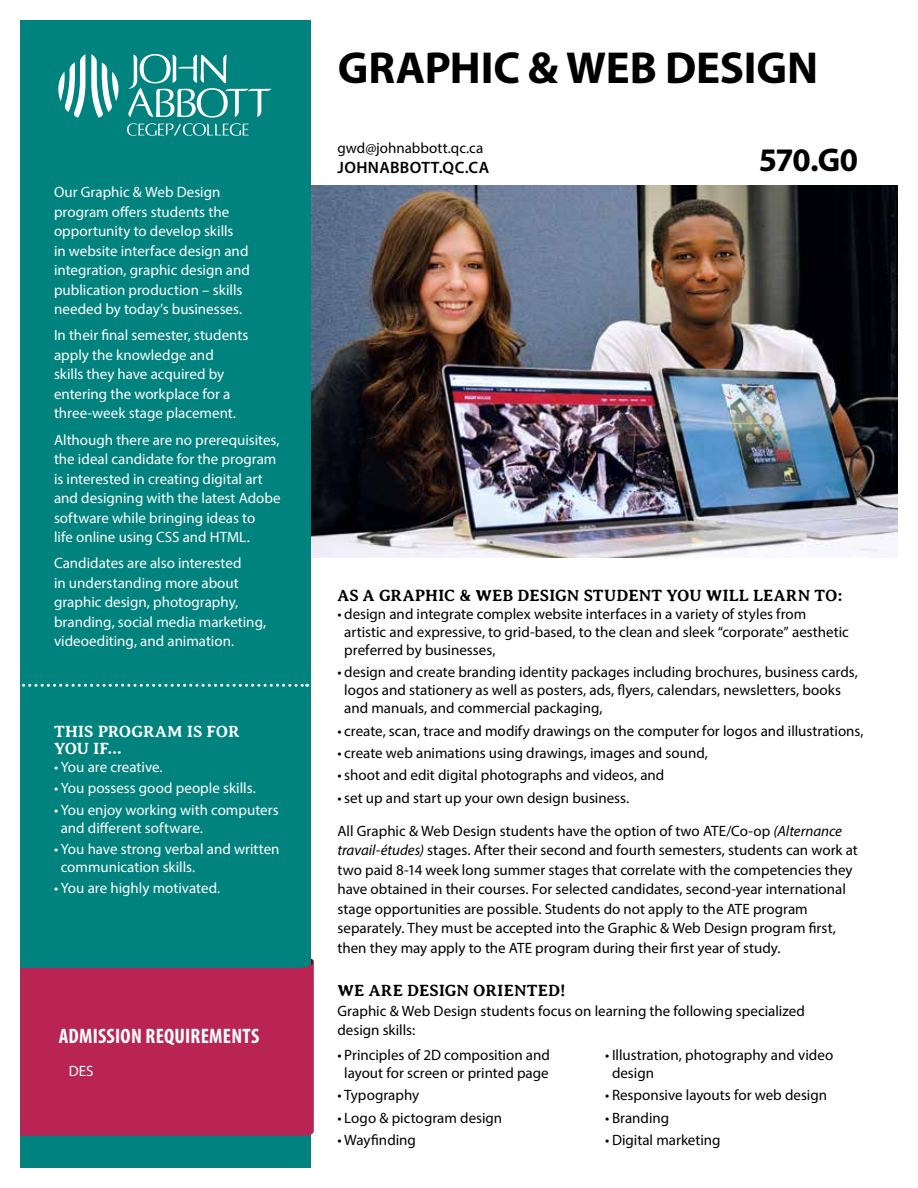
<style>
.page{position:relative;width:918px;height:1188px;background:#fff}
.page>*{position:absolute;margin:0;border:0;box-sizing:border-box;transform-origin:0 0}
.t1{font:700 45px "Myriad Pro";letter-spacing:-.005em;color:#000}
.t2{font:700 33px "Myriad Pro";color:#000}
.t3{font:700 condensed 21px "Myriad Pro";letter-spacing:.01em;color:#fff}
.t4{font:700 16.5px "Averia Serif Libre";letter-spacing:.005em;color:#000}
.t5{font:700 16.5px/16.5px "Averia Serif Libre";letter-spacing:-.005em;color:#fff}
.t6{font:600 16.5px "Myriad Pro";letter-spacing:.02em;color:#000}
.t7{font:15px/19.5px "Myriad Pro";color:#000}
.t8{font:15px/19.5px "Myriad Pro";color:#fff}
.s1{font-style:italic}
</style>
<div class="page">
<img style="left:310px;top:186px;width:588px;height:371px">
<svg style="left:310px;top:958px;width:4px;height:4px"></svg>
<div style="left:20px;top:20px;width:290px;height:1148px;background:#00837e"></div>
<div style="left:20px;top:962px;width:294px;height:174px;background:#b92454"></div>
<svg style="left:22px;top:684px;width:286px;height:3px"></svg>
<svg style="left:58px;top:54px;width:27px;height:64px"></svg>
<svg style="left:91px;top:54px;width:180px;height:82px"></svg>
<p class="t8" style="left:54px;top:182px;width:197px">Our Graphic &amp; Web Design program offers students the opportunity to develop skills<br>in website interface design and integration, graphic design and publication production – skills needed by today’s businesses.</p>
<p class="t8" style="left:54px;top:325px;width:196px">In their final semester, students apply the knowledge and<br>skills they have acquired by entering the workplace for a three-week stage placement.</p>
<p class="t8" style="left:54px;top:429px;width:228px">Although there are no prerequisites, the ideal candidate for the program is interested in creating digital art and designing with the latest Adobe software while bringing ideas to<br>life online using CSS and HTML.</p>
<p class="t8" style="left:54px;top:553px;width:214px">Candidates are also interested<br>in understanding more about graphic design, photography, branding, social media marketing, videoediting, and animation.</p>
<p class="t5" style="left:54px;top:724px;width:187px">THIS PROGRAM IS FOR<br>YOU IF…</p>
<p class="t8" style="left:54px;top:757px;width:110px">• You are creative.</p>
<p class="t8" style="left:54px;top:778px;width:203px">• You possess good people skills.</p>
<p class="t8" style="left:61px;top:800px;width:219px;line-height:18px;text-indent:-7px">• You enjoy working with computers and different software.</p>
<p class="t8" style="left:61px;top:840px;width:220px;line-height:18px;text-indent:-7px">• You have strong verbal and written communication skills.</p>
<p class="t8" style="left:54px;top:878px;width:168px">• You are highly motivated.</p>
<h3 class="t3" style="left:59px;top:1023px;width:202px">ADMISSION REQUIREMENTS</h3>
<p class="t8" style="left:69px;top:1061px;width:26px">DES</p>
<h1 class="t1" style="left:338px;top:38px;width:482px">GRAPHIC &amp; WEB DESIGN</h1>
<p class="t7" style="left:338px;top:138px;width:147px">gwd@johnabbott.qc.ca</p>
<h2 class="t2" style="left:759px;top:139px;width:101px">570.G0</h2>
<p class="t6" style="left:338px;top:157px;width:153px">JOHNABBOTT.QC.CA</p>
<p class="t4" style="left:338px;top:586px;width:506px">AS A GRAPHIC &amp; WEB DESIGN STUDENT YOU WILL LEARN TO:</p>
<p class="t7" style="left:344px;top:605px;width:506px;line-height:18px;text-indent:-7px">• design and integrate complex website interfaces in a variety of styles from artistic and expressive, to grid-based, to the clean and sleek “corporate” aesthetic preferred by businesses,</p>
<p class="t7" style="left:344px;top:663px;width:515px;line-height:18px;text-indent:-7px">• design and create branding identity packages including brochures, business cards, logos and stationery as well as posters, ads, flyers, calendars, newsletters, books and manuals, and commercial packaging,</p>
<p class="t7" style="left:338px;top:721px;width:528px">• create, scan, trace and modify drawings on the computer for logos and illustrations,</p>
<p class="t7" style="left:338px;top:743px;width:372px">• create web animations using drawings, images and sound,</p>
<p class="t7" style="left:338px;top:765px;width:328px">• shoot and edit digital photographs and videos, and</p>
<p class="t7" style="left:338px;top:788px;width:293px">• set up and start up your own design business.</p>
<p class="t7" style="left:338px;top:821px;width:522px">All Graphic &amp; Web Design students have the option of two ATE/Co-op <span class="s1">(Alternance travail-études)</span> stages. After their second and fourth semesters, students can work at two paid 8-14 week long summer stages that correlate with the competencies they have obtained in their courses. For selected candidates, second-year international stage opportunities are possible. Students do not apply to the ATE program separately. They must be accepted into the Graphic &amp; Web Design program first, then they may apply to the ATE program during their first year of study.</p>
<p class="t4" style="left:338px;top:981px;width:229px">WE ARE DESIGN ORIENTED!</p>
<p class="t7" style="left:338px;top:1001px;width:469px">Graphic &amp; Web Design students focus on learning the following specialized design skills:</p>
<p class="t7" style="left:338px;top:1046px;width:214px;line-height:18px;text-align:center">• Principles of 2D composition and layout for screen or printed page</p>
<p class="t7" style="left:338px;top:1085px;width:83px">• Typography</p>
<p class="t7" style="left:338px;top:1108px;width:166px">• Logo &amp; pictogram design</p>
<p class="t7" style="left:338px;top:1130px;width:80px">• Wayfinding</p>
<p class="t7" style="left:612px;top:1046px;width:223px;line-height:18px;text-indent:-7px">• Illustration, photography and video design</p>
<p class="t7" style="left:605px;top:1085px;width:223px">• Responsive layouts for web design</p>
<p class="t7" style="left:605px;top:1108px;width:66px">• Branding</p>
<p class="t7" style="left:605px;top:1130px;width:117px">• Digital marketing</p>
</div>
